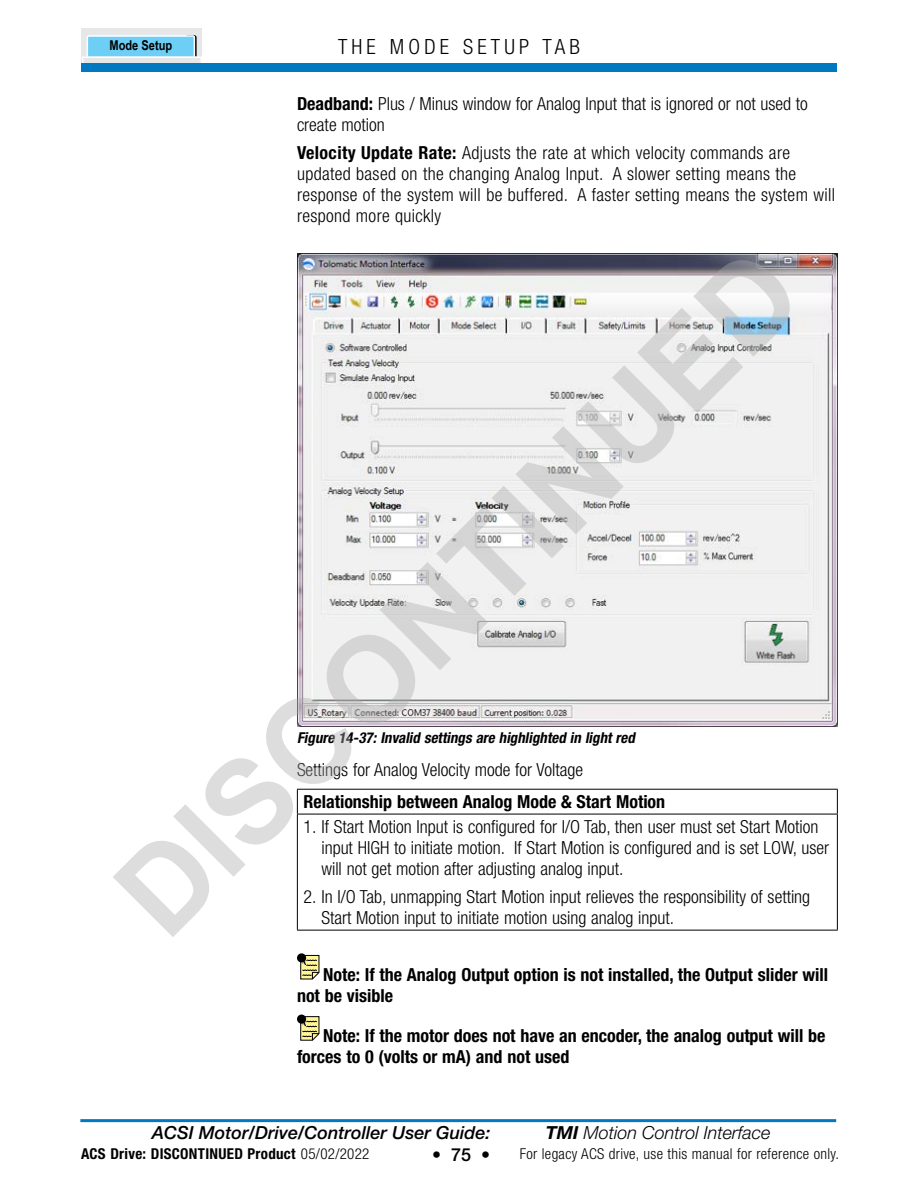
<style>
.page{position:relative;width:918px;height:1188px;background:#fff}
.page>*{position:absolute;margin:0;border:0;box-sizing:border-box;transform-origin:0 0}
.t1{font:700 119.25px "Arial";color:rgb(171 171 171/.4)}
.t2{font:300 condensed 21px "Helvetica Neue LT Std";letter-spacing:.2em;color:#000}
.t3{font:300 condensed 18px/21px "Helvetica Neue LT Std";color:#000}
.t4{font:300 condensed 18px/21px "Helvetica Neue LT Std";letter-spacing:.02em;color:#000}
.t5{font:700 condensed 18px/21px "Helvetica Neue LT Std";color:#000}
.t6{font:italic 500 18px "Helvetica Neue LT Std";color:#000}
.t7{font:italic 300 18px "Helvetica Neue LT Std";color:#000}
.t8{font:500 18px "Helvetica Neue LT Std";color:#000}
.t9{font:italic 700 condensed 15px "Helvetica Neue LT Std";color:#000}
.t10{font:300 condensed 15px "Helvetica Neue LT Std";letter-spacing:.02em;color:#000}
.t11{font:700 condensed 15px "Helvetica Neue LT Std";letter-spacing:.02em;color:#000}
.t12{font:700 13.5px "Arial Narrow";color:#000}
.s1{font-weight:700}
.s2{font-weight:300}
</style>
<div class="page">
<div style="left:81px;top:63px;width:756px;height:9px;background:#0079c1"></div>
<hr style="left:80px;top:1119px;width:756px;height:3px;background:#0079c1">
<div style="left:81px;top:29px;width:120px;height:34px;background:#e6e7e8"></div>
<svg style="left:86px;top:35px;width:111px;height:22px;background:#7fd2f3"></svg>
<div style="left:82px;top:57px;width:120px;height:6px;border:2px solid #fff"></div>
<img style="left:297px;top:254px;width:541px;height:473px">
<hr style="left:297px;top:789px;width:541px;height:1px;background:#000">
<svg style="left:297px;top:790px;width:1px;height:24px"></svg>
<svg style="left:837px;top:790px;width:1px;height:24px"></svg>
<hr style="left:297px;top:814px;width:541px;height:1px;background:#000">
<hr style="left:297px;top:814px;width:1px;height:116px;background:#000">
<hr style="left:837px;top:814px;width:1px;height:116px;background:#000">
<hr style="left:297px;top:930px;width:541px;height:1px;background:#000">
<div style="left:297px;top:953px;width:9px;height:9px;background:#000;border-radius:50%"></div>
<svg style="left:300px;top:955px;width:20px;height:25px"></svg>
<div style="left:297px;top:1015px;width:9px;height:9px;background:#000;border-radius:50%"></div>
<svg style="left:300px;top:1016px;width:20px;height:25px"></svg>
<p class="t12" style="left:110px;top:35px;width:64px">Mode Setup</p>
<p class="t2" style="left:338px;top:35px;width:243px">THE MODE SETUP TAB</p>
<p class="t3" style="left:297px;top:93px;width:512px"><span class="s1">Deadband:</span> Plus / Minus window for Analog Input that is ignored or not used to create motion</p>
<p class="t4" style="left:297px;top:142px;width:540px"><span class="s1">Velocity Update Rate:</span> Adjusts the rate at which velocity commands are updated based on the changing Analog Input. A slower setting means the response of the system will be buffered. A faster setting means the system will respond more quickly</p>
<h1 class="t1" style="left:82px;top:858px;width:909px;rotate:-45deg">DISCONTINUED</h1>
<p class="t9" style="left:297px;top:729px;width:343px">Figure 14-37:Invalid settings are highlighted in lightred</p>
<p class="t3" style="left:297px;top:759px;width:288px">Settings for Analog Velocity mode for Voltage</p>
<p class="t5" style="left:303px;top:791px;width:363px">Relationship between Analog Mode &amp; Start Motion</p>
<p class="t3" style="left:321px;top:816px;width:509px;text-indent:-18px">1. If Start Motion Input is configured for I/O Tab, then user must set Start Motion input HIGH to initiate motion. If Start Motion is configured and is set LOW, user will not get motion after adjusting analog input.</p>
<p class="t3" style="left:321px;top:886px;width:490px;text-indent:-18px">2. In I/O Tab, unmapping Start Motion input relieves the responsibility of setting<br>Start Motion input to initiate motion using analog input.</p>
<p class="t5" style="left:297px;top:964px;width:533px;text-indent:26px">Note: If the Analog Output option is not installed, the Output slider will not be visible</p>
<p class="t5" style="left:297px;top:1025px;width:530px;text-indent:26px">Note: If the motor does not have an encoder, the analog output will be forces to 0 (volts or mA) and not used</p>
<p class="t6" style="left:152px;top:1122px;width:340px">ACSI Motor/Drive/Controller User Guide:</p>
<p class="t7" style="left:546px;top:1122px;width:226px"><span class="s1">TMI</span> Motion Control Interface</p>
<p class="t11" style="left:81px;top:1145px;width:290px">ACS Drive: DISCONTINUED Product <span class="s2">05/02/2022</span></p>
<p class="t8" style="left:432px;top:1144px;width:60px">• 75 •</p>
<p class="t10" style="left:520px;top:1145px;width:321px">For legacy ACS drive, use this manual for reference only.</p>
</div>
